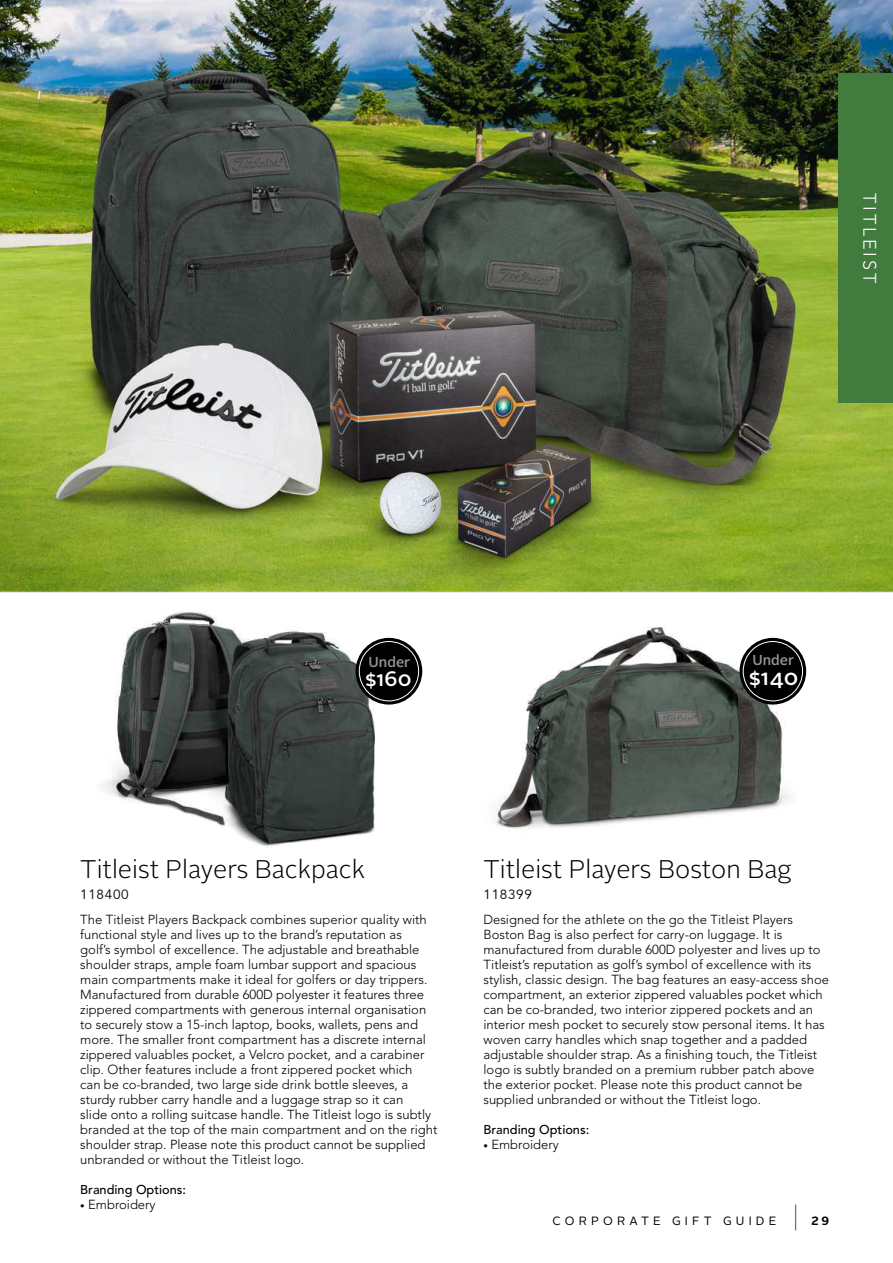
<style>
.page{position:relative;width:893px;height:1263px;background:#fff}
.page>*{position:absolute;margin:0;border:0;box-sizing:border-box;transform-origin:0 0}
.t1{font:100 27px "Alright Sans";color:#000}
.t2{font:300 25.5px "Alright Sans";color:#000}
.t3{font:500 21.9px "Alright Sans";color:#fff}
.t4{font:500 20.7px "Alright Sans";color:#fff}
.t5{font:300 18px "Avenir";letter-spacing:.16em;color:#fff}
.t6{font:500 14.4px "Alright Sans";color:#949598}
.t7{font:13.5px "Avenir";letter-spacing:.05em;color:#000}
.t8{font:300 13.05px/15px "Avenir";color:#000}
.t9{font:500 12.75px "Avenir";color:#000}
.t10{font:12px "Alright Sans";letter-spacing:.35em;color:#000}
.t11{font:700 12px "Alright Sans";color:#000}
.s1{font-size:9px}
</style>
<div class="page">
<img style="left:0;top:0;width:893px;height:593px">
<img style="left:103px;top:612px;width:115px;height:208px">
<div style="left:839px;top:73px;width:54px;height:330px;background:#427b3e"></div>
<img style="left:207px;top:626px;width:174px;height:220px">
<img style="left:495px;top:627px;width:312px;height:202px">
<div style="left:356px;top:638px;width:66px;height:66px;background:#000;border-radius:50%"></div>
<div style="left:359px;top:641px;width:60px;height:60px;border:1px solid #fff;border-radius:50%"></div>
<div style="left:739px;top:638px;width:67px;height:66px;background:#000;border-radius:50%"></div>
<div style="left:743px;top:641px;width:60px;height:60px;border:1px solid #fff;border-radius:50%"></div>
<h3 class="t5" style="left:880px;top:193px;width:92px;rotate:90deg">TITLEIST</h3>
<p class="t6" style="left:369px;top:652px;width:43px">Under</p>
<h3 class="t4" style="left:365px;top:665px;width:48px;rotate:-1deg">$160</h3>
<p class="t6" style="left:752px;top:650px;width:43px">Under</p>
<h3 class="t3" style="left:749px;top:662px;width:51px">$140</h3>
<h2 class="t2" style="left:80px;top:851px;width:286px">Titleist Players Backpack</h2>
<p class="t7" style="left:80px;top:886px;width:50px">118400</p>
<p class="t8" style="left:80px;top:912px;width:359px">The Titleist Players Backpack combines superior quality with functional style and lives up to the brand’s reputation as<br>golf’s symbol of excellence. The adjustable and breathable shoulder straps, ample foam lumbar support and spacious main compartments make it ideal for golfers or day trippers.<br>Manufactured from durable 600D polyester it features three zippered compartments with generous internal organisation to securely stow a 15-inch laptop, books, wallets, pens and more. The smaller front compartment has a discrete internal zippered valuables pocket, a Velcro pocket, and a carabiner clip. Other features include a front zippered pocket which<br>can be co-branded, two large side drink bottle sleeves, a sturdy rubber carry handle and a luggage strap so it can<br>slide onto a rolling suitcase handle. The Titleist logo is subtly branded at the top of the main compartment and on the right shoulder strap. Please note this product cannot be supplied unbranded or without the Titleist logo.</p>
<p class="t9" style="left:80px;top:1182px;width:107px">Branding Options:</p>
<p class="t8" style="left:80px;top:1197px;width:77px"><span class="s1">•</span> Embroidery</p>
<h2 class="t2" style="left:483px;top:851px;width:310px">Titleist Players Boston Bag</h2>
<p class="t7" style="left:483px;top:886px;width:50px">118399</p>
<p class="t8" style="left:483px;top:912px;width:347px">Designed for the athlete on the go the Titleist Players Boston Bag is also perfect for carry-on luggage. It is manufactured from durable 600D polyester and lives up to Titleist’s reputation as golf’s symbol of excellence with its stylish, classic design. The bag features an easy-access shoe compartment, an exterior zippered valuables pocket which can be co-branded, two interior zippered pockets and an interior mesh pocket to securely stow personal items. It has woven carry handles which snap together and a padded adjustable shoulder strap. As a finishing touch, the Titleist logo is subtly branded on a premium rubber patch above the exterior pocket. Please note this product cannot be supplied unbranded or without the Titleist logo.</p>
<p class="t9" style="left:483px;top:1122px;width:107px">Branding Options:</p>
<p class="t8" style="left:483px;top:1137px;width:77px"><span class="s1">•</span> Embroidery</p>
<p class="t10" style="left:552px;top:1212px;width:225px">CORPORATE GIFT GUIDE</p>
<h1 class="t1" style="left:792px;top:1197px;width:8px">|</h1>
<p class="t11" style="left:811px;top:1212px;width:20px">29</p>
</div>
